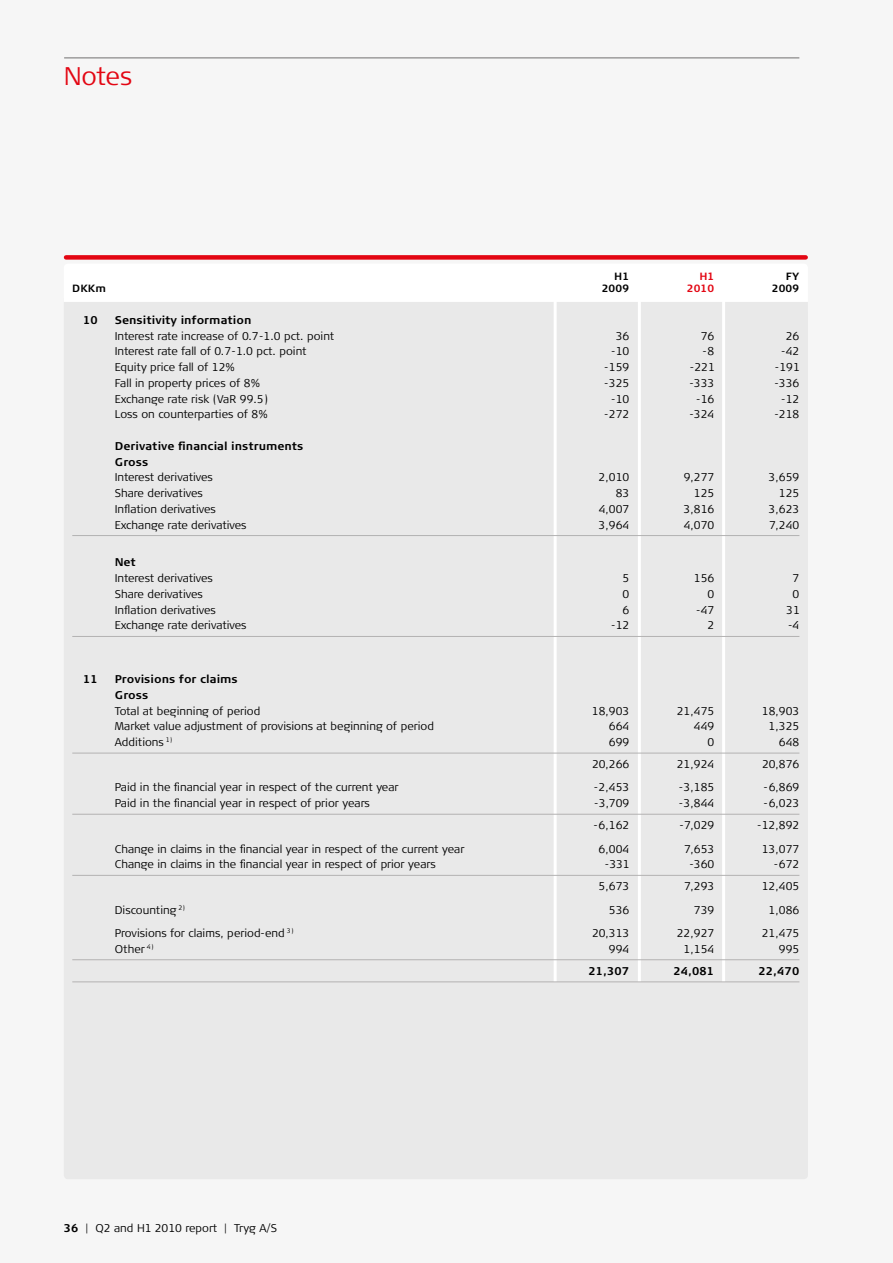
<style>
.page{position:relative;width:893px;height:1263px;background:#f6f6f6}
.page>*{position:absolute;margin:0;border:0;box-sizing:border-box;transform-origin:0 0}
.t1{font:25.5px "TRYG Light TF";letter-spacing:-.02em;color:#e30613}
.t2{font:11.25px "TRYG Light TF";color:#000}
.t3{font:11.25px/15.8px "TRYG Bold TF";color:#000}
.t4{font:11.25px "TRYG Light TF";letter-spacing:-.02em;color:#000}
.t5{font:10.5px "TRYG Bold TF";color:#000}
.t6{font:10.5px "TRYG Bold TF";color:#e30613}
.s1{font-family:"TRYG Bold TF"}
</style>
<div class="page">
<div style="left:66px;top:255px;width:740px;height:5px;background:#e30613"></div>
<div style="left:64px;top:302px;width:744px;height:877px;background:#e9e9e9"></div>
<hr style="left:638px;top:301px;width:3px;height:681px;background:#fff">
<hr style="left:722px;top:301px;width:3px;height:681px;background:#fff">
<hr style="left:554px;top:301px;width:3px;height:681px;background:#fff">
<hr style="left:64px;top:58px;width:735px;height:1px;background:#706f6f">
<hr style="left:72px;top:535px;width:727px;height:1px;background:#b3b2b2">
<hr style="left:72px;top:636px;width:727px;height:1px;background:#b3b2b2">
<hr style="left:72px;top:753px;width:727px;height:1px;background:#b3b2b2">
<hr style="left:72px;top:814px;width:727px;height:1px;background:#b3b2b2">
<hr style="left:72px;top:875px;width:727px;height:1px;background:#b3b2b2">
<hr style="left:72px;top:959px;width:727px;height:1px;background:#b3b2b2">
<hr style="left:72px;top:982px;width:727px;height:1px;background:#b3b2b2">
<h1 class="t1" style="left:64px;top:61px;width:70px">Notes</h1>
<p class="t5" style="left:614px;top:270px;width:17px">H1</p>
<p class="t6" style="left:699px;top:270px;width:17px">H1</p>
<p class="t5" style="left:786px;top:270px;width:15px">FY</p>
<p class="t5" style="left:72px;top:282px;width:35px">DKKm</p>
<p class="t5" style="left:602px;top:282px;width:29px">2009</p>
<p class="t6" style="left:687px;top:282px;width:29px">2010</p>
<p class="t5" style="left:772px;top:282px;width:29px">2009</p>
<p class="t3" style="left:83px;top:312px;width:16px">10</p>
<p class="t3" style="left:115px;top:312px;width:138px">Sensitivity information</p>
<p class="t2" style="left:115px;top:329px;width:221px">Interest rate increase of 0.7-1.0 pct. point</p>
<p class="t2" style="left:616px;top:329px;width:15px">36</p>
<p class="t2" style="left:701px;top:329px;width:15px">76</p>
<p class="t2" style="left:786px;top:329px;width:15px">26</p>
<p class="t4" style="left:115px;top:345px;width:193px">Interest rate fall of 0.7-1.0 pct. point</p>
<p class="t2" style="left:611px;top:345px;width:20px">-10</p>
<p class="t2" style="left:702px;top:345px;width:13px">-8</p>
<p class="t2" style="left:781px;top:345px;width:20px">-42</p>
<p class="t2" style="left:115px;top:361px;width:122px">Equity price fall of 12%</p>
<p class="t2" style="left:604px;top:361px;width:27px">-159</p>
<p class="t2" style="left:690px;top:361px;width:27px">-221</p>
<p class="t2" style="left:775px;top:361px;width:27px">-191</p>
<p class="t2" style="left:115px;top:376px;width:147px">Fall in property prices of 8%</p>
<p class="t2" style="left:604px;top:376px;width:27px">-325</p>
<p class="t2" style="left:689px;top:376px;width:27px">-333</p>
<p class="t2" style="left:774px;top:376px;width:27px">-336</p>
<p class="t2" style="left:115px;top:392px;width:155px">Exchange rate risk (VaR 99.5)</p>
<p class="t2" style="left:611px;top:392px;width:20px">-10</p>
<p class="t2" style="left:696px;top:392px;width:20px">-16</p>
<p class="t2" style="left:781px;top:392px;width:20px">-12</p>
<p class="t2" style="left:115px;top:408px;width:155px">Loss on counterparties of 8%</p>
<p class="t2" style="left:604px;top:408px;width:27px">-272</p>
<p class="t2" style="left:689px;top:408px;width:27px">-324</p>
<p class="t2" style="left:774px;top:408px;width:27px">-218</p>
<p class="t3" style="left:115px;top:438px;width:190px">Derivative financial instruments<br>Gross</p>
<p class="t2" style="left:115px;top:471px;width:100px">Interest derivatives</p>
<p class="t2" style="left:598px;top:471px;width:32px">2,010</p>
<p class="t2" style="left:684px;top:471px;width:32px">9,277</p>
<p class="t2" style="left:768px;top:471px;width:32px">3,659</p>
<p class="t2" style="left:115px;top:487px;width:90px">Share derivatives</p>
<p class="t2" style="left:616px;top:487px;width:15px">83</p>
<p class="t2" style="left:694px;top:487px;width:22px">125</p>
<p class="t2" style="left:779px;top:487px;width:22px">125</p>
<p class="t2" style="left:115px;top:502px;width:103px">Inflation derivatives</p>
<p class="t2" style="left:599px;top:502px;width:32px">4,007</p>
<p class="t2" style="left:683px;top:502px;width:32px">3,816</p>
<p class="t2" style="left:768px;top:502px;width:32px">3,623</p>
<p class="t2" style="left:115px;top:518px;width:133px">Exchange rate derivatives</p>
<p class="t2" style="left:598px;top:518px;width:32px">3,964</p>
<p class="t2" style="left:684px;top:518px;width:32px">4,070</p>
<p class="t2" style="left:769px;top:518px;width:32px">7,240</p>
<p class="t3" style="left:115px;top:555px;width:22px">Net</p>
<p class="t2" style="left:115px;top:572px;width:100px">Interest derivatives</p>
<p class="t2" style="left:622px;top:572px;width:8px">5</p>
<p class="t2" style="left:694px;top:572px;width:22px">156</p>
<p class="t2" style="left:793px;top:572px;width:8px">7</p>
<p class="t2" style="left:115px;top:588px;width:90px">Share derivatives</p>
<p class="t2" style="left:622px;top:588px;width:8px">0</p>
<p class="t2" style="left:708px;top:588px;width:8px">0</p>
<p class="t2" style="left:793px;top:588px;width:8px">0</p>
<p class="t2" style="left:115px;top:603px;width:103px">Inflation derivatives</p>
<p class="t2" style="left:622px;top:603px;width:8px">6</p>
<p class="t2" style="left:696px;top:603px;width:20px">-47</p>
<p class="t2" style="left:786px;top:603px;width:15px">31</p>
<p class="t2" style="left:115px;top:619px;width:133px">Exchange rate derivatives</p>
<p class="t2" style="left:611px;top:619px;width:20px">-12</p>
<p class="t2" style="left:708px;top:619px;width:8px">2</p>
<p class="t2" style="left:788px;top:619px;width:13px">-4</p>
<p class="t3" style="left:83px;top:671px;width:16px">11</p>
<p class="t3" style="left:115px;top:671px;width:125px">Provisions for claims<br>Gross</p>
<p class="t2" style="left:115px;top:704px;width:147px">Total at beginning of period</p>
<p class="t2" style="left:592px;top:704px;width:39px">18,903</p>
<p class="t2" style="left:677px;top:704px;width:39px">21,475</p>
<p class="t2" style="left:762px;top:704px;width:39px">18,903</p>
<p class="t2" style="left:115px;top:720px;width:321px">Market value adjustment of provisions at beginning of period</p>
<p class="t2" style="left:609px;top:720px;width:22px">664</p>
<p class="t2" style="left:694px;top:720px;width:22px">449</p>
<p class="t2" style="left:768px;top:720px;width:32px">1,325</p>
<p class="t2" style="left:115px;top:736px;width:59px">Additions <sup>1)</sup></p>
<p class="t2" style="left:609px;top:736px;width:22px">699</p>
<p class="t2" style="left:708px;top:736px;width:8px">0</p>
<p class="t2" style="left:779px;top:736px;width:22px">648</p>
<p class="t2" style="left:592px;top:758px;width:39px">20,266</p>
<p class="t2" style="left:677px;top:758px;width:39px">21,924</p>
<p class="t2" style="left:762px;top:758px;width:39px">20,876</p>
<p class="t2" style="left:115px;top:781px;width:285px">Paid in the financial year in respect of the current year</p>
<p class="t2" style="left:594px;top:781px;width:37px">-2,453</p>
<p class="t2" style="left:679px;top:781px;width:37px">-3,185</p>
<p class="t2" style="left:763px;top:781px;width:37px">-6,869</p>
<p class="t2" style="left:115px;top:797px;width:257px">Paid in the financial year in respect of prior years</p>
<p class="t2" style="left:594px;top:797px;width:37px">-3,709</p>
<p class="t2" style="left:679px;top:797px;width:37px">-3,844</p>
<p class="t2" style="left:763px;top:797px;width:37px">-6,023</p>
<p class="t2" style="left:593px;top:819px;width:37px">-6,162</p>
<p class="t2" style="left:680px;top:819px;width:36px">-7,029</p>
<p class="t2" style="left:757px;top:819px;width:44px">-12,892</p>
<p class="t2" style="left:115px;top:842px;width:351px">Change in claims in the financial year in respect of the current year</p>
<p class="t2" style="left:599px;top:842px;width:32px">6,004</p>
<p class="t2" style="left:684px;top:842px;width:32px">7,653</p>
<p class="t2" style="left:762px;top:842px;width:39px">13,077</p>
<p class="t2" style="left:115px;top:858px;width:323px">Change in claims in the financial year in respect of prior years</p>
<p class="t2" style="left:605px;top:858px;width:27px">-331</p>
<p class="t2" style="left:689px;top:858px;width:27px">-360</p>
<p class="t2" style="left:774px;top:858px;width:27px">-672</p>
<p class="t2" style="left:599px;top:880px;width:32px">5,673</p>
<p class="t2" style="left:684px;top:880px;width:32px">7,293</p>
<p class="t2" style="left:762px;top:880px;width:39px">12,405</p>
<p class="t2" style="left:115px;top:903px;width:72px">Discounting <sup>2)</sup></p>
<p class="t2" style="left:609px;top:903px;width:22px">536</p>
<p class="t2" style="left:694px;top:903px;width:22px">739</p>
<p class="t2" style="left:768px;top:903px;width:32px">1,086</p>
<p class="t2" style="left:115px;top:927px;width:180px">Provisions for claims, period-end <sup>3)</sup></p>
<p class="t2" style="left:592px;top:927px;width:39px">20,313</p>
<p class="t2" style="left:677px;top:927px;width:39px">22,927</p>
<p class="t2" style="left:762px;top:927px;width:39px">21,475</p>
<p class="t2" style="left:115px;top:942px;width:40px">Other <sup>4)</sup></p>
<p class="t2" style="left:609px;top:942px;width:22px">994</p>
<p class="t2" style="left:683px;top:942px;width:32px">1,154</p>
<p class="t2" style="left:779px;top:942px;width:22px">995</p>
<p class="t3" style="left:588px;top:963px;width:42px">21,307</p>
<p class="t3" style="left:673px;top:963px;width:42px">24,081</p>
<p class="t3" style="left:758px;top:963px;width:42px">22,470</p>
<p class="t2" style="left:64px;top:1222px;width:215px"><span class="s1">36</span> | Q2 and H1 2010 report | Tryg A/S</p>
</div>
